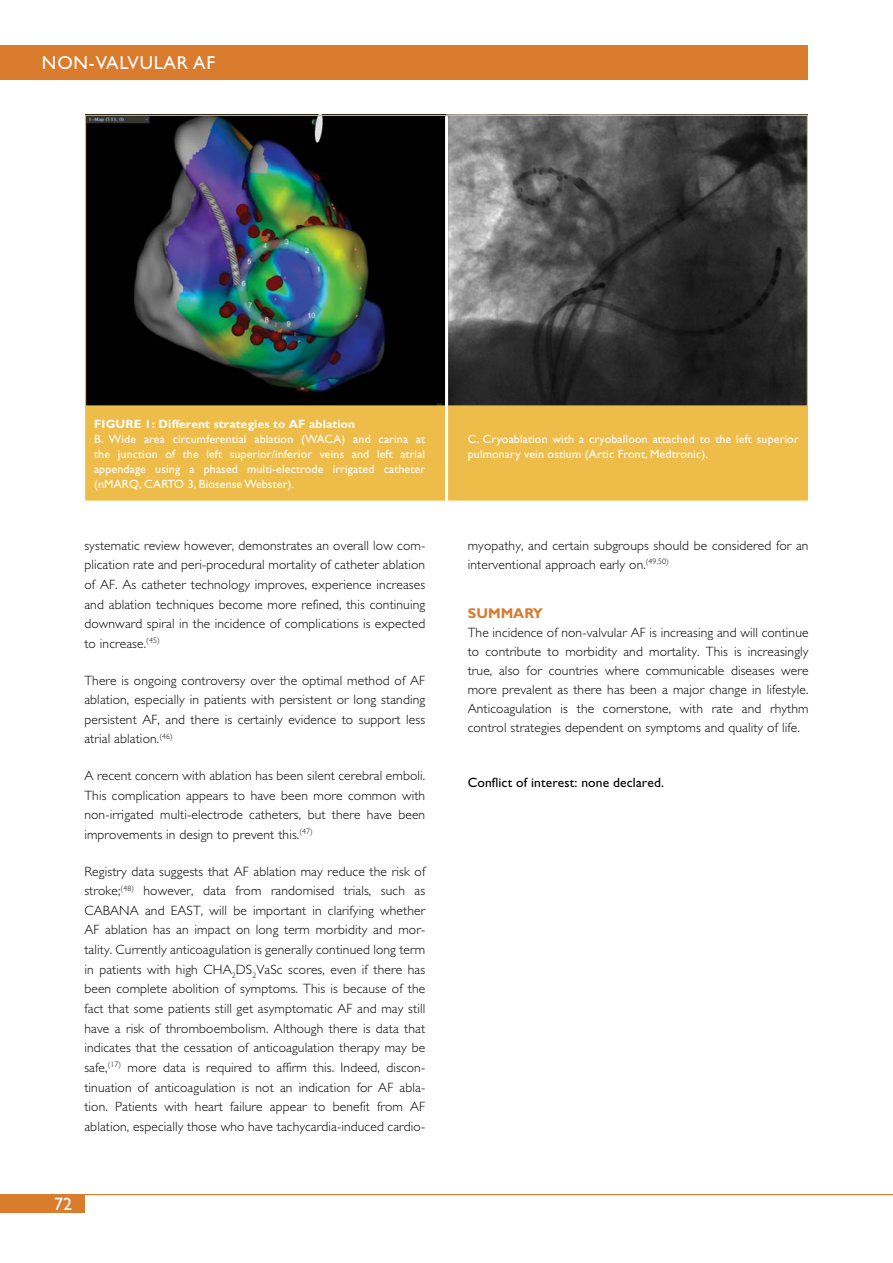
<style>
.page{position:relative;width:893px;height:1263px;background:#fff}
.page>*{position:absolute;margin:0;border:0;box-sizing:border-box;transform-origin:0 0}
.t1{font:18.75px "Gill Sans Std";letter-spacing:.04em;color:#fff}
.t2{font:18px "Gill Sans Std";color:#fff}
.t3{font:700 14.25px "Gill Sans Std";color:#d97c2e}
.t4{font:300 13.5px/19.6px "Gill Sans Std";letter-spacing:.01em;color:#000;text-align:justify}
.t5{font:13.5px "Gill Sans Std";letter-spacing:.01em;color:#000}
.t6{font:12px/15px "Gill Sans Std";letter-spacing:.01em;color:#fff;text-align:justify}
.t7{font:700 12px "Gill Sans Std";letter-spacing:.01em;color:#fff}
</style>
<div class="page">
<hr style="left:85px;top:1194px;width:808px;height:1px;background:#d97c2e">
<div style="left:0;top:1194px;width:85px;height:18px;background:#d97c2e"></div>
<div style="left:0;top:45px;width:808px;height:34px;background:#d97c2e"></div>
<img style="left:87px;top:117px;width:719px;height:287px">
<div style="left:86px;top:406px;width:721px;height:94px;background:#edbc49"></div>
<div style="left:85px;top:406px;width:723px;height:95px;border:1px solid #edbc49"></div>
<hr style="left:445px;top:116px;width:3px;height:388px;background:#fff">
<h1 class="t1" style="left:42px;top:56px;width:175px">NON-VALVULAR AF</h1>
<p class="t7" style="left:94px;top:419px;width:263px">FIGURE 1: Different strategies to AF ablation</p>
<p class="t6" style="left:94px;top:432px;width:333px">B. Wide area circumferential ablation (WACA) and carina at the junction of the left superior/inferior veins and left atrial appendage using a phased multi-electrode irrigated catheter (nMARQ, CARTO 3, Biosense Webster).</p>
<p class="t6" style="left:468px;top:432px;width:333px">C. Cryoablation with a cryoballoon attached to the left superior pulmonary vein ostium (Artic Front, Medtronic).</p>
<p class="t4" style="left:84px;top:537px;width:342px">systematic review however, demonstrates an overall low com&shy;plication rate and peri-procedural mortality of catheter ablation of AF. As catheter technology improves, experience increases and ablation techniques become more refined, this continuing downward spiral in the incidence of complications is expected to increase.<sup>(45)</sup></p>
<p class="t4" style="left:84px;top:671px;width:342px">There is ongoing controversy over the optimal method of AF ablation, especially in patients with persistent or long standing persistent AF, and there is certainly evidence to support less atrial ablation.<sup>(46)</sup></p>
<p class="t4" style="left:84px;top:767px;width:342px">A recent concern with ablation has been silent cerebral emboli.<br>This complication appears to have been more common with non-irrigated multi-electrode catheters, but there have been improvements in design to prevent this.<sup>(47)</sup></p>
<p class="t4" style="left:84px;top:863px;width:342px">Registry data suggests that AF ablation may reduce the risk of stroke;<sup>(48)</sup> however, data from randomised trials, such as CABANA and EAST, will be important in clarifying whether AF ablation has an impact on long term morbidity and mor&shy;tality. Currently anticoagulation is generally continued long term in patients with high CHA<sub>2</sub>DS<sub>2</sub>VaSc scores, even if there has been complete abolition of symptoms. This is because of the fact that some patients still get asymptomatic AF and may still have a risk of thromboembolism. Although there is data that indicates that the cessation of anticoagulation therapy may be safe,<sup>(17)</sup> more data is required to affirm this. Indeed, discon&shy;tinuation of anticoagulation is not an indication for AF abla&shy;tion. Patients with heart failure appear to benefit from AF ablation, especially those who have tachycardia-induced cardio-</p>
<h2 class="t2" style="left:54px;top:1197px;width:19px">72</h2>
<p class="t4" style="left:468px;top:537px;width:342px;line-height:19px">myopathy, and certain subgroups should be considered for an interventional approach early on.<sup>(49,50)</sup></p>
<p class="t3" style="left:468px;top:607px;width:77px">SUMMARY</p>
<p class="t4" style="left:468px;top:624px;width:342px;line-height:19px">The incidence of non-valvular AF is increasing and will continue to contribute to morbidity and mortality. This is increasingly true, also for countries where communicable diseases were more prevalent as there has been a major change in lifestyle.<br>Anticoagulation is the cornerstone, with rate and rhythm control strategies dependent on symptoms and quality of life.</p>
<p class="t5" style="left:468px;top:777px;width:198px">Conflict of interest: none declared.</p>
</div>
